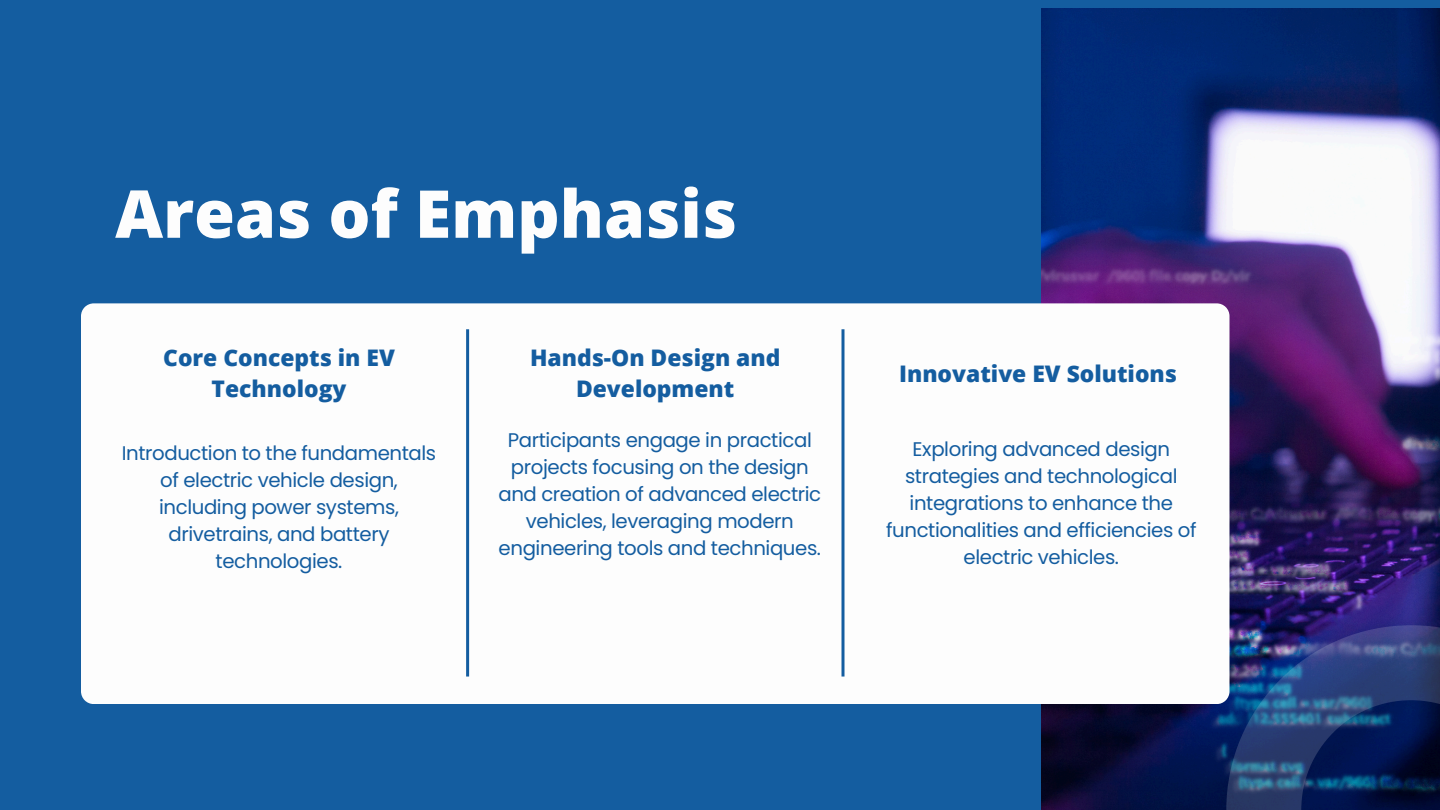
<style>
.page{position:relative;width:1440px;height:810px;background:#145da0}
.page>*{position:absolute;margin:0;border:0;box-sizing:border-box;transform-origin:0 0}
.t1{font:800 66px "Open Sans";color:#fdfdfd}
.t2{font:800 22.9px/31.5px "Open Sans";color:#145da0;text-align:center}
.t3{font:19.7px/26.9px "Poppins";letter-spacing:-.02em;color:#145da0;text-align:center}
</style>
<div class="page">
<img style="left:1041px;top:8px;width:399px;height:802px">
<div style="left:81px;top:303px;width:1149px;height:401px;background:#fdfdfd"></div>
<img style="left:1226px;top:625px;width:214px;height:185px">
<hr style="left:466px;top:329px;width:3px;height:348px;background:#145da0">
<hr style="left:842px;top:329px;width:3px;height:348px;background:#145da0">
<h1 class="t1" style="left:115px;top:167px;width:623px">Areas of Emphasis</h1>
<p class="t2" style="left:163px;top:341px;width:233px">Core Concepts in EV<br>Technology</p>
<h2 class="t3" style="left:122px;top:440px;width:316px">Introduction to the fundamentals of electric vehicle design, including power systems, drivetrains, and battery technologies.</h2>
<p class="t2" style="left:530px;top:341px;width:252px">Hands-On Design and<br>Development</p>
<h2 class="t3" style="left:498px;top:427px;width:324px">Participants engage in practical projects focusing on the design and creation of advanced electric vehicles, leveraging modern engineering tools and techniques.</h2>
<p class="t2" style="left:899px;top:357px;width:280px">Innovative EV Solutions</p>
<h2 class="t3" style="left:886px;top:436px;width:312px">Exploring advanced design strategies and technological integrations to enhance the functionalities and efficiencies of electric vehicles.</h2>
</div>
